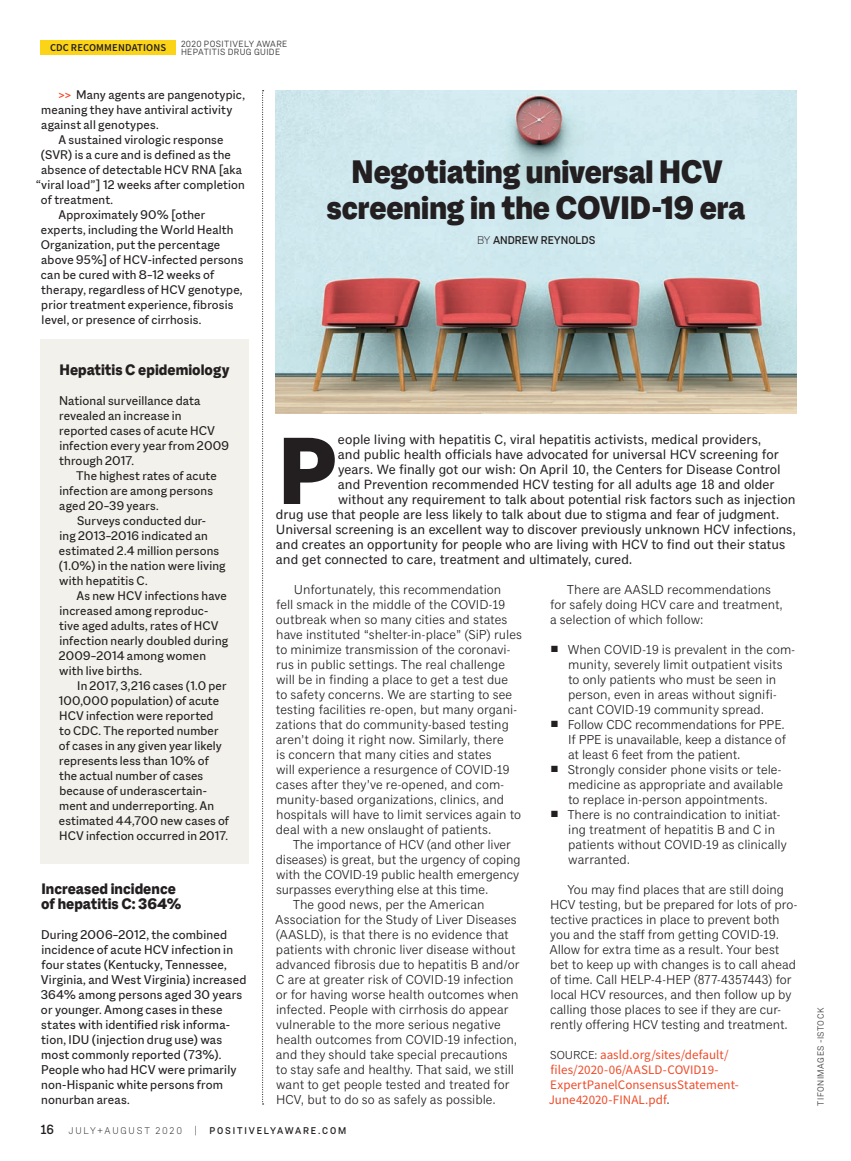
<style>
.page{position:relative;width:851px;height:1161px;background:#fff}
.page>*{position:absolute;margin:0;border:0;box-sizing:border-box;transform-origin:0 0}
.t1{font:800 102.6px "Macklin Sans";color:#231f20}
.t2{font:900 34.5px/36px "Macklin Sans";color:#231f20;text-align:center}
.t3{font:800 16.5px/15px "Macklin Sans";letter-spacing:.005em;color:#231f20}
.t4{font:13.5px "Classic Grotesque Pro";letter-spacing:-.005em;color:#231f20}
.t5{font:13.5px/15px "Macklin Sans";letter-spacing:.01em;color:#231f20}
.t6{font:500 13.5px "Weissenhof Grotesk";color:#231f20}
.t7{font:13.35px/15px "Macklin Sans";letter-spacing:.01em;color:#231f20}
.t8{font:13.05px/15px "Classic Grotesque Pro";color:#231f20}
.t9{font:13.05px/15px "Source Sans Pro";letter-spacing:.005em;color:#ef4b29}
.t10{font:500 11.25px "Weissenhof Grotesk";color:#231f20}
.t11{font:600 10.5px "Source Sans Pro";letter-spacing:.01em;color:#231f20}
.t12{font:500 9.75px "Weissenhof Grotesk";letter-spacing:.185em;color:#231f20}
.t13{font:300 9.75px "Weissenhof Grotesk";letter-spacing:.175em;color:#231f20}
.t14{font:9px/7.5px "Weissenhof Grotesk";letter-spacing:.04em;color:#3e3e3f}
.t15{font:9px "Weissenhof Grotesk";letter-spacing:.045em;color:#4b4c4d}
.s1{font-weight:500;color:#ef4b29}
.s2{font-weight:300}
.s3{font-family:"Classic Grotesque Pro";font-size:11.7px;color:#231f20}
.s4{font-family:"Classic Grotesque Pro";color:#231f20}
</style>
<div class="page">
<img style="left:275px;top:90px;width:521px;height:324px">
<div style="left:40px;top:40px;width:136px;height:15px;background:#fcd417"></div>
<svg style="left:262px;top:90px;width:1px;height:1015px"></svg>
<div style="left:40px;top:339px;width:208px;height:525px;background:#f2f1eb"></div>
<p class="t11" style="left:50px;top:41px;width:118px">CDC RECOMMENDATIONS</p>
<p class="t14" style="left:181px;top:40px;width:108px">2020 POSITIVELY AWARE<br>HEPATITIS DRUG GUIDE</p>
<p class="t7" style="left:59px;top:87px;width:188px"><span class="s1">&gt;&gt;</span> Many agents are pangenotypic,</p>
<p class="t7" style="left:41px;top:102px;width:193px">meaning they have antiviral activity</p>
<p class="t7" style="left:41px;top:117px;width:119px">against all genotypes.</p>
<p class="t7" style="left:58px;top:132px;width:166px">A sustained virologic response</p>
<p class="t7" style="left:41px;top:147px;width:191px">(SVR) is a cure and is defined as the</p>
<p class="t7" style="left:41px;top:162px;width:202px">absence of detectable HCV RNA [aka</p>
<p class="t7" style="left:36px;top:177px;width:210px">“viral load”] 12 weeks after completion</p>
<p class="t7" style="left:41px;top:192px;width:74px">of treatment.</p>
<p class="t7" style="left:58px;top:207px;width:148px">Approximately 90% [other</p>
<p class="t7" style="left:41px;top:222px;width:194px">experts, including the World Health</p>
<p class="t7" style="left:41px;top:237px;width:181px">Organization, put the percentage</p>
<p class="t7" style="left:41px;top:252px;width:203px">above 95%] of HCV-infected persons</p>
<p class="t7" style="left:41px;top:267px;width:175px">can be cured with 8–12 weeks of</p>
<p class="t7" style="left:41px;top:282px;width:203px">therapy, regardless of HCV genotype,</p>
<p class="t7" style="left:41px;top:297px;width:193px">prior treatment experience, fibrosis</p>
<p class="t7" style="left:42px;top:312px;width:161px">level, or presence of cirrhosis.</p>
<h2 class="t2" style="left:327px;top:154px;width:419px">Negotiating universal HCV screening in the COVID-19 era</h2>
<p class="t10" style="left:477px;top:233px;width:120px"><span class="s2">BY</span> ANDREW REYNOLDS</p>
<p class="t3" style="left:59px;top:362px;width:172px">Hepatitis C epidemiology</p>
<p class="t5" style="left:59px;top:393px;width:171px">National surveillance data revealed an increase in reported cases of acute HCV infection every year from 2009 through 2017.</p>
<p class="t7" style="left:59px;top:468px;width:159px;text-indent:17px">The highest rates of acute infection are among persons aged 20–39 years.</p>
<p class="t7" style="left:59px;top:513px;width:168px;text-indent:18px">Surveys conducted dur&shy;ing 2013–2016 indicated an estimated 2.4 million persons (1.0%) in the nation were living with hepatitis C.</p>
<p class="t7" style="left:59px;top:588px;width:171px;text-indent:17px">As new HCV infections have increased among reproduc&shy;tive aged adults, rates of HCV infection nearly doubled during<br>2009–2014 among women with live births.</p>
<p class="t7" style="left:58px;top:678px;width:172px;text-indent:19px">In 2017, 3,216 cases (1.0 per<br>100,000 population) of acute<br>HCV infection were reported<br>to CDC. The reported number of cases in any given year likely represents less than 10% of the actual number of cases because of underascertain&shy;ment and underreporting. An estimated 44,700 new cases of<br>HCV infection occurred in 2017.</p>
<p class="t3" style="left:41px;top:881px;width:142px">Increased incidence of hepatitis C: 364%</p>
<p class="t5" style="left:41px;top:927px;width:207px">During 2006–2012, the combined incidence of acute HCV infection in four states (Kentucky, Tennessee,<br>Virginia, and West Virginia) increased<br>364% among persons aged 30 years or younger. Among cases in these states with identified risk informa&shy;tion, IDU (injection drug use) was most commonly reported (73%).<br>People who had HCV were primarily non-Hispanic white persons from nonurban areas.</p>
<h1 class="t1" style="left:278px;top:412px;width:61px">P</h1>
<p class="t4" style="left:338px;top:431px;width:425px">eople living with hepatitis C, viral hepatitis activists, medical providers,</p>
<p class="t4" style="left:338px;top:446px;width:442px">and public health officials have advocated for universal HCV screening for</p>
<p class="t4" style="left:338px;top:461px;width:444px">years. We finally got our wish: On April 10, the Centers for Disease Control</p>
<p class="t4" style="left:338px;top:476px;width:438px">and Prevention recommended HCV testing for all adults age 18 and older</p>
<p class="t4" style="left:338px;top:491px;width:459px">without any requirement to talk about potential risk factors such as injection</p>
<p class="t4" style="left:276px;top:506px;width:505px">drug use that people are less likely to talk about due to stigma and fear of judgment.</p>
<p class="t4" style="left:276px;top:521px;width:521px">Universal screening is an excellent way to discover previously unknown HCV infections,</p>
<p class="t4" style="left:276px;top:536px;width:510px">and creates an opportunity for people who are living with HCV to find out their status</p>
<p class="t4" style="left:276px;top:551px;width:358px">and get connected to care, treatment and ultimately, cured.</p>
<p class="t8" style="left:276px;top:582px;width:248px;text-indent:18px">Unfortunately, this recommendation<br>fell smack in the middle of the COVID-19 outbreak when so many cities and states have instituted “shelter-in-place” (SiP) rules to minimize transmission of the coronavi&shy;rus in public settings. The real challenge will be in finding a place to get a test due to safety concerns. We are starting to see testing facilities re-open, but many organi&shy;zations that do community-based testing aren’t doing it right now. Similarly, there<br>is concern that many cities and states<br>will experience a resurgence of COVID-19 cases after they’ve re-opened, and com&shy;munity-based organizations, clinics, and hospitals will have to limit services again to deal with a new onslaught of patients.</p>
<p class="t8" style="left:293px;top:837px;width:219px">The importance of HCV (and other liver</p>
<p class="t8" style="left:276px;top:852px;width:246px">diseases) is great, but the urgency of coping</p>
<p class="t8" style="left:276px;top:867px;width:244px">with the COVID-19 public health emergency</p>
<p class="t8" style="left:276px;top:882px;width:214px">surpasses everything else at this time.</p>
<p class="t8" style="left:293px;top:897px;width:193px">The good news, per the American</p>
<p class="t8" style="left:275px;top:912px;width:242px">Association for the Study of Liver Diseases</p>
<p class="t8" style="left:276px;top:927px;width:235px">(AASLD), is that there is no evidence that</p>
<p class="t8" style="left:276px;top:942px;width:241px">patients with chronic liver disease without</p>
<p class="t8" style="left:276px;top:957px;width:245px">advanced fibrosis due to hepatitis B and/or</p>
<p class="t8" style="left:276px;top:972px;width:239px">C are at greater risk of COVID-19 infection</p>
<p class="t8" style="left:276px;top:987px;width:244px">or for having worse health outcomes when</p>
<p class="t8" style="left:276px;top:1002px;width:234px">infected. People with cirrhosis do appear</p>
<p class="t8" style="left:276px;top:1017px;width:226px">vulnerable to the more serious negative</p>
<p class="t8" style="left:276px;top:1032px;width:242px">health outcomes from COVID-19 infection,</p>
<p class="t8" style="left:276px;top:1047px;width:233px">and they should take special precautions</p>
<p class="t8" style="left:276px;top:1062px;width:240px">to stay safe and healthy. That said, we still</p>
<p class="t8" style="left:276px;top:1077px;width:235px">want to get people tested and treated for</p>
<p class="t8" style="left:276px;top:1092px;width:221px">HCV, but to do so as safely as possible.</p>
<p class="t8" style="left:550px;top:582px;width:234px;text-indent:17px">There are AASLD recommendations for safely doing HCV care and treatment, a selection of which follow:</p>
<p class="t8" style="left:568px;top:642px;width:228px;text-indent:-17px">■ When COVID-19 is prevalent in the com&shy;munity, severely limit outpatient visits to only patients who must be seen in person, even in areas without signifi&shy;cant COVID-19 community spread.</p>
<p class="t8" style="left:568px;top:717px;width:219px;text-align:justify;text-indent:-17px">■ Follow CDC recommendations for PPE.<br>If PPE is unavailable, keep a distance of at least 6 feet from the patient.</p>
<p class="t8" style="left:568px;top:762px;width:216px;text-align:justify;text-indent:-17px">■ Strongly consider phone visits or tele&shy;medicine as appropriate and available to replace in-person appointments.</p>
<p class="t8" style="left:568px;top:807px;width:220px;text-indent:-17px">■ There is no contraindication to initiat&shy;ing treatment of hepatitis B and C in patients without COVID-19 as clinically warranted.</p>
<p class="t8" style="left:549px;top:882px;width:249px;text-indent:18px">You may find places that are still doing HCV testing, but be prepared for lots of pro&shy;tective practices in place to prevent both you and the staff from getting COVID-19.<br>Allow for extra time as a result. Your best bet to keep up with changes is to call ahead of time. Call HELP-4-HEP (877-4357443) for local HCV resources, and then follow up by calling those places to see if they are cur&shy;rently offering HCV testing and treatment.</p>
<p class="t9" style="left:548px;top:1047px;width:191px"><span class="s3">SOURCE:</span> aasld.org/sites/default/ files/2020-06/AASLD-COVID19-<br>ExpertPanelConsensusStatement-<br>June42020-FINAL.pdf<span class="s4">.</span></p>
<p class="t6" style="left:41px;top:1121px;width:15px">16</p>
<p class="t13" style="left:69px;top:1125px;width:115px">JULY+AUGUST 2020</p>
<p class="t13" style="left:195px;top:1125px;width:4px">|</p>
<p class="t12" style="left:209px;top:1125px;width:138px">POSITIVELYAWARE.COM</p>
<p class="t15" style="left:815px;top:1106px;width:99px;rotate:-90deg">TIFONIMAGES -ISTOCK</p>
</div>
